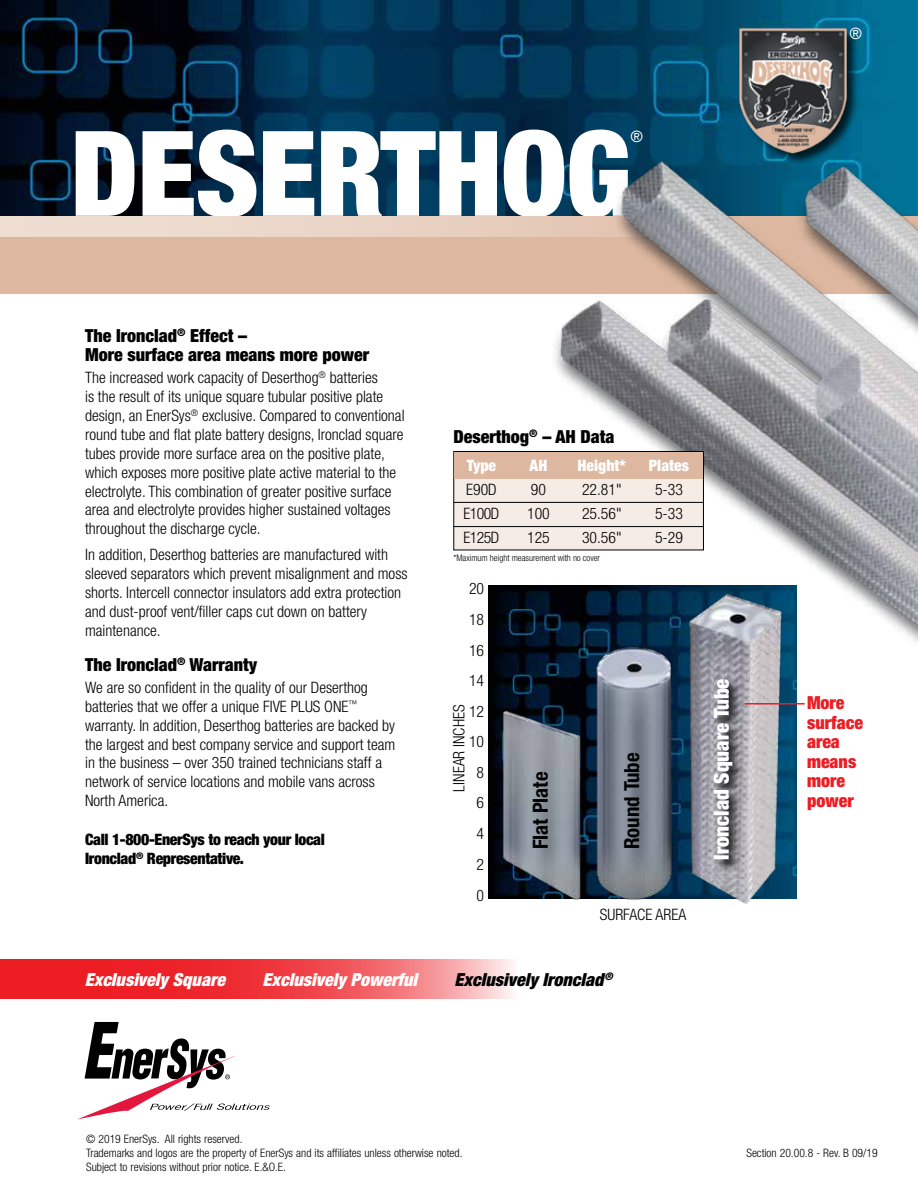
<style>
.page{position:relative;width:918px;height:1188px;background:#fff}
.page>*{position:absolute;margin:0;border:0;box-sizing:border-box;transform-origin:0 0}
.t1{font:900 condensed 118.5px "Helvetica Neue";letter-spacing:-.01em;color:#fff}
.t2{font:700 condensed 20.85px "Helvetica Neue";color:#000}
.t3{font:900 condensed 20.85px "Helvetica Neue";color:#fff}
.t4{font:900 condensed 18px/19.5px "Helvetica Neue";color:#000}
.t5{font:italic 900 condensed 18px "Helvetica Neue";color:#fff}
.t6{font:900 condensed 18px/19.5px "Helvetica Neue";color:#ed1d24}
.t7{font:italic 900 condensed 18px "Helvetica Neue";color:#000}
.t8{font:300 condensed 15.75px/18.9px "Helvetica Neue";color:#000}
.t9{font:900 condensed 15.75px/18.9px "Helvetica Neue";letter-spacing:-.02em;color:#000}
.t10{font:900 condensed 15.75px "Helvetica Neue";color:#fff}
.t11{font:300 condensed 15.75px/24px "Helvetica Neue";letter-spacing:-.04em;color:#000}
.t12{font:condensed 15.75px "Helvetica Neue";color:#fff}
.t13{font:300 condensed 11.7px/13.5px "Helvetica Neue";color:#000}
.t14{font:300 condensed 9px "Helvetica Neue";color:#000}
</style>
<div class="page">
<img style="left:0;top:0;width:918px;height:216px">
<div style="left:0;top:216px;width:918px;height:78px;background:#ddb79f"></div>
<svg style="left:0;top:216px;width:527px;height:21px;background:#ead6c9"></svg>
<img style="left:527px;top:126px;width:391px;height:516px">
<img style="left:720px;top:10px;width:159px;height:166px">
<div style="left:454px;top:451px;width:249px;height:99px;background:#f6ece6"></div>
<div style="left:453px;top:451px;width:251px;height:99px;border:1px solid #000"></div>
<hr style="left:454px;top:502px;width:249px;height:1px;background:#000">
<hr style="left:454px;top:526px;width:249px;height:1px;background:#000">
<div style="left:454px;top:452px;width:249px;height:26px;background:#ddb79f"></div>
<img style="left:488px;top:579px;width:367px;height:324px">
<svg style="left:713px;top:678px;width:33px;height:194px;background:#807f85"></svg>
<hr style="left:745px;top:703px;width:60px;height:2px;background:#ed1d24">
<svg style="left:0;top:959px;width:512px;height:39px;background:#f04c52"></svg>
<svg style="left:78px;top:1022px;width:192px;height:97px"></svg>
<h1 class="t1" style="left:70px;top:101px;width:563px">DESERTHOG</h1>
<p class="t12" style="left:630px;top:128px;width:14px">®</p>
<p class="t4" style="left:85px;top:325px;width:286px">The Ironclad<sup>®</sup> Effect –<br>More surface area means more power</p>
<p class="t8" style="left:85px;top:368px;width:321px">The increased work capacity of Deserthog<sup>®</sup> batteries<br>is the result of its unique square tubular positive plate design, an EnerSys<sup>®</sup> exclusive. Compared to conventional round tube and flat plate battery designs, Ironclad square tubes provide more surface area on the positive plate, which exposes more positive plate active material to the electrolyte. This combination of greater positive surface area and electrolyte provides higher sustained voltages throughout the discharge cycle.</p>
<p class="t8" style="left:85px;top:545px;width:324px">In addition, Deserthog batteries are manufactured with sleeved separators which prevent misalignment and moss shorts. Intercell connector insulators add extra protection and dust-proof vent/filler caps cut down on battery maintenance.</p>
<p class="t4" style="left:85px;top:654px;width:174px">The Ironclad<sup>®</sup> Warranty</p>
<p class="t8" style="left:85px;top:678px;width:312px">We are so confident in the quality of our Deserthog batteries that we offer a unique FIVE PLUS ONE<sup>™ </sup>warranty. In addition, Deserthog batteries are backed by the largest and best company service and support team in the business – over 350 trained technicians staff a network of service locations and mobile vans across North America.</p>
<p class="t9" style="left:85px;top:830px;width:241px">Call 1-800-EnerSys to reach your local<br>Ironclad<sup>®</sup> Representative.</p>
<p class="t4" style="left:454px;top:427px;width:162px">Deserthog<sup>®</sup> – AH Data</p>
<p class="t10" style="left:467px;top:456px;width:31px">Type</p>
<p class="t11" style="left:464px;top:477px;width:37px">E90D<br>E100D<br>E125D</p>
<p class="t10" style="left:578px;top:456px;width:50px">Height*</p>
<p class="t8" style="left:582px;top:478px;width:41px;line-height:24px;text-align:justify">22.81" 25.56" 30.56"</p>
<p class="t10" style="left:530px;top:456px;width:19px">AH</p>
<p class="t8" style="left:527px;top:478px;width:24px;line-height:24px">90<br>100<br>125</p>
<p class="t14" style="left:453px;top:553px;width:148px">*Maximum height measurement with no cover</p>
<p class="t8" style="left:469px;top:573px;width:17px;line-height:30.6px;text-align:center">20<br>18<br>16<br>14<br>12<br>10<br>8<br>6<br>4<br>2<br>0</p>
<p class="t8" style="left:449px;top:792px;width:88px;rotate:-90deg">LINEAR INCHES</p>
<h2 class="t2" style="left:528px;top:849px;width:79px;rotate:-90deg">Flat Plate</h2>
<h2 class="t2" style="left:619px;top:849px;width:98px;rotate:-90deg">Round Tube</h2>
<p class="t10" style="left:649px;top:456px;width:42px">Plates</p>
<p class="t8" style="left:655px;top:478px;width:29px;line-height:24px;text-align:justify">5-33<br>5-33<br>5-29</p>
<p class="t8" style="left:600px;top:905px;width:88px">SURFACE AREA</p>
<p class="t5" style="left:85px;top:968px;width:142px">Exclusively Square</p>
<p class="t5" style="left:262px;top:968px;width:156px">Exclusively Powerful</p>
<p class="t7" style="left:454px;top:968px;width:160px">Exclusively Ironclad<sup>®</sup></p>
<h2 class="t3" style="left:709px;top:860px;width:183px;rotate:-90deg">Ironclad Square Tube</h2>
<p class="t12" style="left:849px;top:25px;width:14px">®</p>
<p class="t6" style="left:807px;top:693px;width:58px">More surface area means more power</p>
<p class="t13" style="left:86px;top:1132px;width:378px">© 2019 EnerSys. All rights reserved.<br>Trademarks and logos are the property of EnerSys and its affiliates unless otherwise noted.</p>
<p class="t13" style="left:86px;top:1160px;width:201px">Subject to revisions without prior notice. E.&amp;O.E.</p>
<p class="t13" style="left:746px;top:1146px;width:133px">Section 20.00.8 - Rev. B 09/19</p>
</div>
